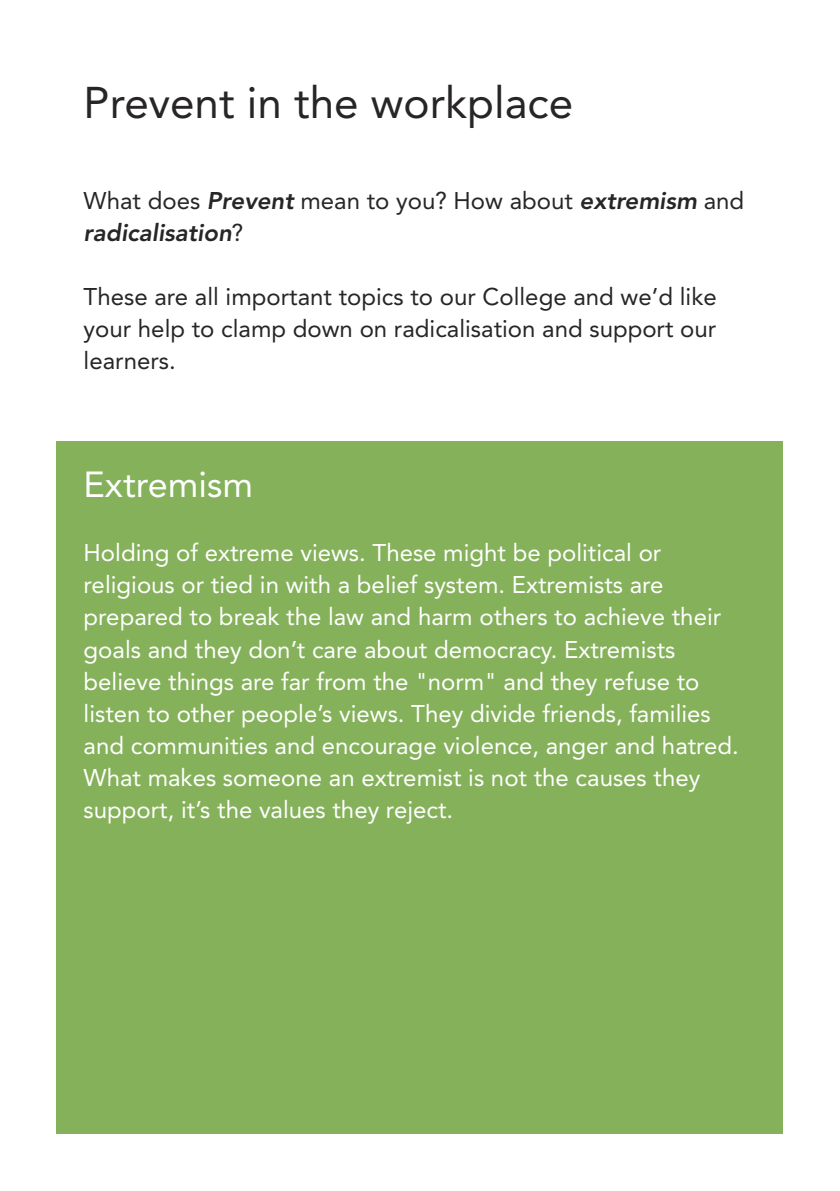
<style>
.page{position:relative;width:840px;height:1191px;background:#fff}
.page>*{position:absolute;margin:0;border:0;box-sizing:border-box;transform-origin:0 0}
.t1{font:44px "Avenir";color:#272526}
.t2{font:36px "Avenir";color:#fff}
.t3{font:24px/32px "Avenir";color:#fff}
.t4{font:24px/32px "Avenir";color:#272526}
.s1{font-weight:800;font-style:italic}
</style>
<div class="page">
<div style="left:57px;top:441px;width:725px;height:693px;background:#85b15b"></div>
<h1 class="t1" style="left:84px;top:68px;width:491px">Prevent in the workplace</h1>
<p class="t4" style="left:84px;top:184px;width:661px">What does <span class="s1">Prevent</span> mean to you? How about <span class="s1">extremism</span> and <span class="s1">radicalisation</span>?</p>
<p class="t4" style="left:84px;top:280px;width:634px;text-align:justify">These are all important topics to our College and we’d like your help to clamp down on radicalisation and support our learners.</p>
<h2 class="t2" style="left:84px;top:456px;width:171px">Extremism</h2>
<p class="t3" style="left:84px;top:536px;width:656px">Holding of extreme views. These might be political or religious or tied in with a belief system. Extremists are prepared to break the law and harm others to achieve their goals and they don’t care about democracy. Extremists believe things are far from the "norm" and they refuse to listen to other people’s views. They divide friends, families and communities and encourage violence, anger and hatred.<br>What makes someone an extremist is not the causes they support, it’s the values they reject.</p>
</div>
